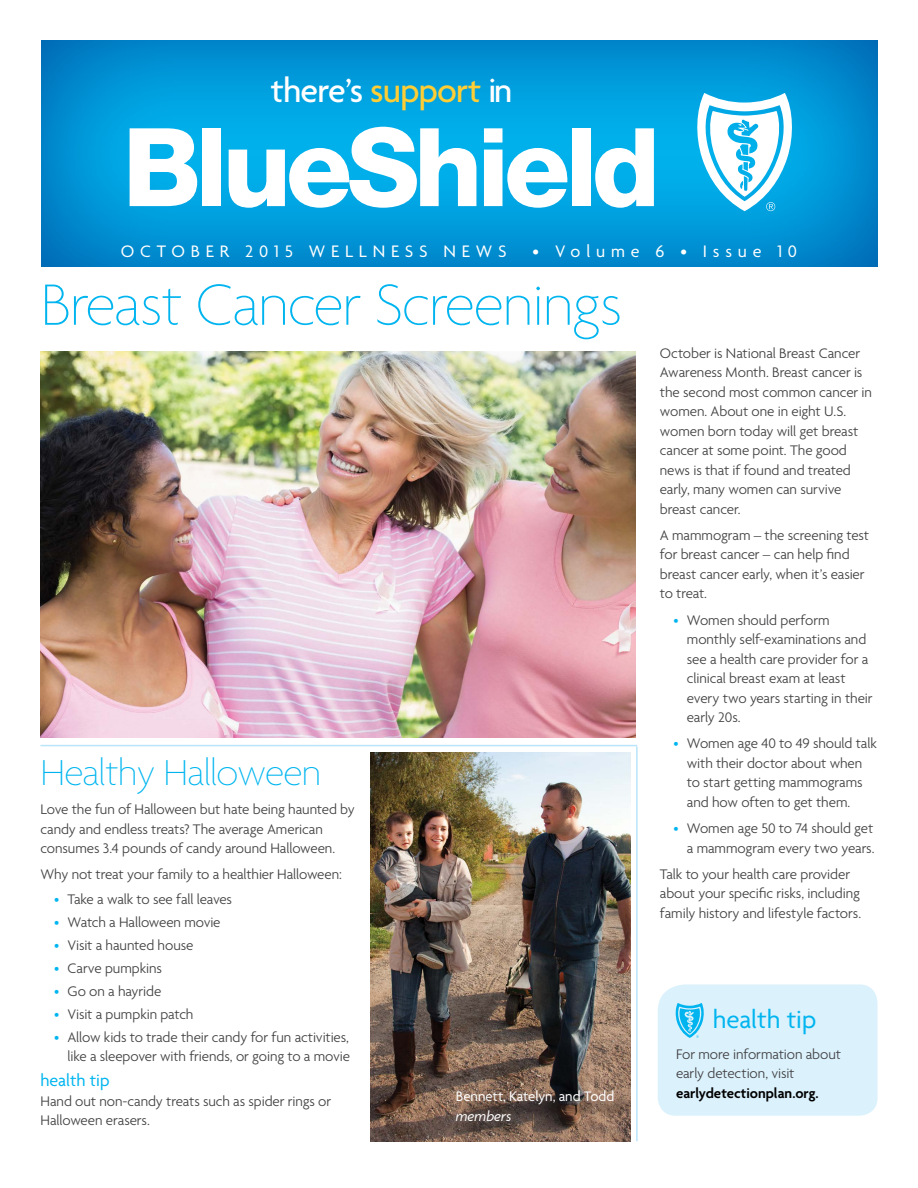
<style>
.page{position:relative;width:918px;height:1188px;background:#fff}
.page>*{position:absolute;margin:0;border:0;box-sizing:border-box;transform-origin:0 0}
.t1{font:100 63px "Agenda";letter-spacing:-.02em;color:#00b5ef}
.t2{font:100 39px "Agenda";letter-spacing:-.02em;color:#00b5ef}
.t3{font:500 36px "Agenda";letter-spacing:-.02em;color:#fff}
.t4{font:27px "Agenda";color:#00b5ef}
.t5{font:18px "Agenda";letter-spacing:.325em;color:#fff}
.t6{font:18px "Agenda";color:#00b5ef}
.t7{font:300 15px/19.5px "Agenda";letter-spacing:-.005em;color:#414042}
.t8{font:600 15px "Agenda";color:#000}
.t9{font:15px "Agenda";letter-spacing:-.005em;color:#fff}
.t10{font:italic 15px "Agenda";color:#fff}
.s1{color:#ffce35}
.s2{color:#00b5ef}
</style>
<div class="page">
<div style="left:29px;top:29px;width:862px;height:238px;background:#25408f;opacity:.75"></div>
<svg style="left:130px;top:128px;width:67px;height:78px"></svg>
<div style="left:203px;top:128px;width:18px;height:78px;background:#fff"></div>
<svg style="left:229px;top:127px;width:247px;height:81px"></svg>
<svg style="left:484px;top:128px;width:84px;height:80px"></svg>
<div style="left:572px;top:128px;width:18px;height:78px;background:#fff"></div>
<svg style="left:595px;top:128px;width:59px;height:80px"></svg>
<svg style="left:695px;top:93px;width:99px;height:118px"></svg>
<img style="left:40px;top:352px;width:596px;height:386px">
<div style="left:658px;top:984px;width:220px;height:132px;background:#dbf1fc"></div>
<hr style="left:40px;top:745px;width:597px;height:1px;background:#b9e4fa">
<img style="left:370px;top:752px;width:261px;height:389px">
<hr style="left:636px;top:746px;width:2px;height:395px;background:#b9e4fa">
<div style="left:459px;top:1094px;width:173px;height:45px;background:#000;opacity:.88"></div>
<h3 class="t3" style="left:271px;top:72px;width:243px">there’s <span class="s1">support</span> in</h3>
<p class="t5" style="left:121px;top:241px;width:387px">OCTOBER 2015 WELLNESS NEWS</p>
<p class="t5" style="left:533px;top:241px;width:266px">• Volume 6 • Issue 10</p>
<h1 class="t1" style="left:40px;top:271px;width:583px">Breast Cancer Screenings</h1>
<h2 class="t2" style="left:40px;top:752px;width:282px">Healthy Halloween</h2>
<p class="t7" style="left:40px;top:801px;width:316px">Love the fun of Halloween but hate being haunted by candy and endless treats? The average American consumes 3.4 pounds of candy around Halloween.</p>
<p class="t7" style="left:40px;top:865px;width:303px">Why not treat your family to a healthier Halloween:</p>
<p class="t7" style="left:54px;top:890px;width:180px"><span class="s2">•</span> Take a walk to see fall leaves</p>
<p class="t7" style="left:54px;top:913px;width:168px"><span class="s2">•</span> Watch a Halloween movie</p>
<p class="t7" style="left:54px;top:936px;width:141px"><span class="s2">•</span> Visit a haunted house</p>
<p class="t7" style="left:54px;top:959px;width:110px"><span class="s2">•</span> Carve pumpkins</p>
<p class="t7" style="left:54px;top:982px;width:109px"><span class="s2">•</span> Go on a hayride</p>
<p class="t7" style="left:54px;top:1005px;width:141px"><span class="s2">•</span> Visit a pumpkin patch</p>
<p class="t7" style="left:54px;top:1028px;width:297px;text-align:right"><span class="s2">•</span> Allow kids to trade their candy for fun activities, like a sleepover with friends, or going to a movie</p>
<p class="t6" style="left:40px;top:1071px;width:71px">health tip</p>
<p class="t7" style="left:40px;top:1092px;width:292px">Hand out non-candy treats such as spider rings or<br>Halloween erasers.</p>
<p class="t9" style="left:456px;top:1089px;width:160px">Bennett, Katelyn, and Todd</p>
<p class="t10" style="left:456px;top:1107px;width:57px">members</p>
<p class="t7" style="left:660px;top:344px;width:214px">October is National Breast Cancer<br>Awareness Month. Breast cancer is the second most common cancer in women. About one in eight U.S. women born today will get breast cancer at some point. The good news is that if found and treated early, many women can survive breast cancer.</p>
<p class="t7" style="left:660px;top:526px;width:211px">A mammogram – the screening test for breast cancer – can help find breast cancer early, when it’s easier to treat.</p>
<p class="t7" style="left:687px;top:611px;width:187px;text-indent:-13px"><span class="s2">•</span> Women should perform monthly self-examinations and see a health care provider for a clinical breast exam at least every two years starting in their early 20s.</p>
<p class="t7" style="left:687px;top:735px;width:191px;text-indent:-13px"><span class="s2">•</span> Women age 40 to 49 should talk with their doctor about when to start getting mammograms and how often to get them.</p>
<p class="t7" style="left:673px;top:819px;width:203px;text-align:right"><span class="s2">•</span> Women age 50 to 74 should get a mammogram every two years.</p>
<p class="t7" style="left:660px;top:865px;width:203px">Talk to your health care provider about your specific risks, including family history and lifestyle factors.</p>
<h3 class="t4" style="left:713px;top:1004px;width:105px">health tip</h3>
<p class="t7" style="left:676px;top:1045px;width:166px">For more information about early detection, visit</p>
<p class="t8" style="left:676px;top:1085px;width:144px">earlydetectionplan.org.</p>
</div>
